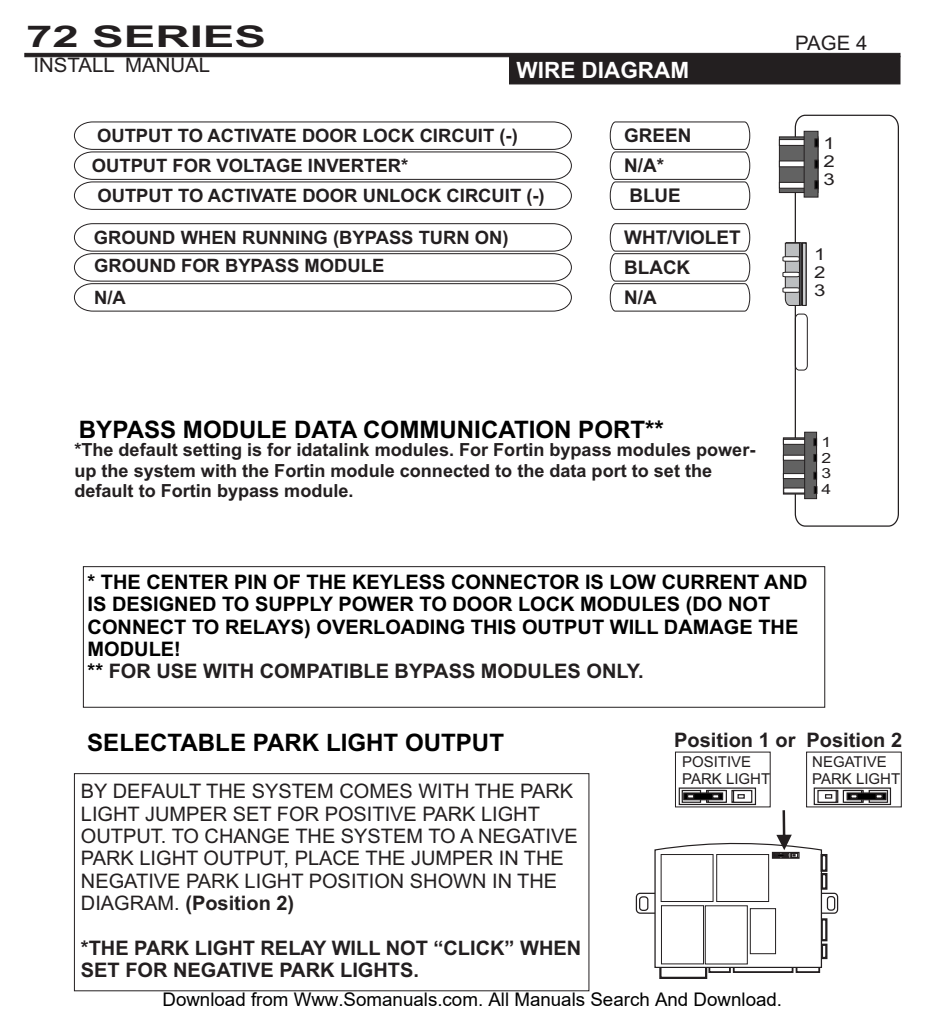
<style>
.page{position:relative;width:945px;height:1035px;background:#fff}
.page>*{position:absolute;margin:0;border:0;box-sizing:border-box;transform-origin:0 0}
.t1{font:700 30px "Arial";color:#231f20;scale:1.58 1}
.t2{font:700 24px "Arial";color:#000}
.t3{font:700 22.5px "Arial";color:#fff}
.t4{font:20px/22.2px "Arial";color:#231f20}
.t5{font:700 20px/22.2px "Arial";color:#000}
.t6{font:700 20px/22.2px "Arial";color:#231f20}
.t7{font:700 19px "Arial";color:#231f20}
.t8{font:18.75px "Arial";color:#000}
.t9{font:700 18.5px "Arial";color:#231f20}
.t10{font:700 18px/20.2px "Arial";color:#231f20}
.t11{font:16.25px/18.2px "Arial";color:#231f20;text-align:justify;scale:1.25 1}
.t12{font:15px/16.8px "Arial";color:#231f20}
.t13{font:14px/15.8px "Arial";color:#231f20;text-align:justify;scale:1.25 1}
.s1{color:#231f20}
.s2{font-weight:700}
</style>
<div class="page">
<svg style="left:24px;top:53px;width:877px;height:32px"></svg>
<svg style="left:794px;top:114px;width:105px;height:413px"></svg>
<div style="left:795px;top:314px;width:13px;height:56px;border:1px solid #231f20;border-radius:4px"></div>
<svg style="left:782px;top:242px;width:25px;height:64px;background:#9a9a9b"></svg>
<div style="left:708px;top:961px;width:23px;height:12px;border:2px solid #231f20"></div>
<div style="left:733px;top:961px;width:60px;height:12px;border:2px solid #231f20"></div>
<div style="left:796px;top:961px;width:24px;height:12px;border:2px solid #231f20"></div>
<div style="left:636px;top:893px;width:30px;height:21px;border:1px solid #231f20;border-radius:4px"></div>
<div style="left:639px;top:896px;width:9px;height:15px;border:1px solid #231f20;border-radius:3px"></div>
<div style="left:659px;top:966px;width:48px;height:13px;border:2px solid #231f20"></div>
<svg style="left:783px;top:432px;width:34px;height:67px"></svg>
<svg style="left:610px;top:121px;width:140px;height:89px"></svg>
<svg style="left:74px;top:121px;width:498px;height:89px"></svg>
<svg style="left:610px;top:223px;width:140px;height:89px"></svg>
<svg style="left:74px;top:223px;width:498px;height:89px"></svg>
<svg style="left:779px;top:131px;width:40px;height:67px"></svg>
<div style="left:83px;top:566px;width:742px;height:142px;border:1px solid #231f20"></div>
<div style="left:74px;top:773px;width:515px;height:218px;border:1px solid #231f20"></div>
<svg style="left:654px;top:751px;width:246px;height:218px"></svg>
<div style="left:806px;top:752px;width:96px;height:55px;border:1px solid #231f20"></div>
<div style="left:716px;top:854px;width:53px;height:48px;border:1px solid #231f20"></div>
<div style="left:705px;top:906px;width:43px;height:58px;border:1px solid #231f20"></div>
<h1 class="t1" style="left:26px;top:26px;width:153px">72 SERIES</h1>
<p class="t4" style="left:33px;top:56px;width:178px">INSTALL MANUAL</p>
<p class="t3" style="left:517px;top:62px;width:174px">WIRE DIAGRAM</p>
<p class="t9" style="left:97px;top:129px;width:422px">OUTPUT TO ACTIVATE DOOR LOCK CIRCUIT (-)</p>
<p class="t7" style="left:624px;top:128px;width:69px">GREEN</p>
<p class="t9" style="left:92px;top:159px;width:318px">OUTPUT FOR VOLTAGE INVERTER*</p>
<p class="t7" style="left:624px;top:158px;width:41px">N/A*</p>
<p class="t9" style="left:97px;top:189px;width:449px">OUTPUT TO ACTIVATE DOOR UNLOCK CIRCUIT (-)</p>
<p class="t7" style="left:629px;top:188px;width:53px">BLUE</p>
<p class="t9" style="left:94px;top:231px;width:416px">GROUND WHEN RUNNING (BYPASS TURN ON)</p>
<p class="t7" style="left:624px;top:230px;width:118px">WHT/VIOLET</p>
<p class="t9" style="left:94px;top:259px;width:292px">GROUND FOR BYPASS MODULE</p>
<p class="t7" style="left:624px;top:260px;width:68px">BLACK</p>
<p class="t9" style="left:94px;top:290px;width:33px">N/A</p>
<p class="t7" style="left:624px;top:290px;width:34px">N/A</p>
<p class="t4" style="left:795px;top:34px;width:74px">PAGE 4</p>
<p class="t11" style="left:824px;top:135px;width:11px">1<br>2<br>3</p>
<p class="t11" style="left:814px;top:247px;width:11px">1<br>2<br>3</p>
<p class="t2" style="left:79px;top:420px;width:587px">BYPASS MODULE DATA COMMUNICATION PORT**</p>
<p class="t10" style="left:74px;top:442px;width:682px">*The default setting is for idatalink modules. For Fortin bypass modules power&shy;up the system with the Fortin module connected to the data port to set the default to Fortin bypass module.</p>
<p class="t13" style="left:821px;top:436px;width:9px">1<br>2<br>3<br>4</p>
<p class="t5" style="left:88px;top:573px;width:722px">* THE CENTER PIN OF THE KEYLESS CONNECTOR IS LOW CURRENT AND IS DESIGNED TO SUPPLY POWER TO DOOR LOCK MODULES (DO NOT CONNECT TO RELAYS) OVERLOADING THIS OUTPUT WILL DAMAGE THE MODULE!<br>** <span class="s1">FOR USE WITH COMPATIBLE BYPASS MODULES ONLY.</span></p>
<p class="t2" style="left:87px;top:734px;width:418px">SELECTABLE PARK LIGHT OUTPUT</p>
<p class="t4" style="left:81px;top:782px;width:498px">BY DEFAULT THE SYSTEM COMES WITH THE PARK LIGHT JUMPER SET FOR POSITIVE PARK LIGHT OUTPUT. TO CHANGE THE SYSTEM TO A NEGATIVE PARK LIGHT OUTPUT, PLACE THE JUMPER IN THE NEGATIVE PARK LIGHT POSITION SHOWN IN THE DIAGRAM. <span class="s2">(Position 2)</span></p>
<p class="t6" style="left:81px;top:938px;width:502px">*THE PARK LIGHT RELAY WILL NOT “CLICK” WHEN<br>SET FOR NEGATIVE PARK LIGHTS.</p>
<p class="t6" style="left:674px;top:731px;width:229px">Position 1 or Position 2</p>
<p class="t12" style="left:682px;top:755px;width:90px">POSITIVE<br>PARK LIGHT</p>
<p class="t12" style="left:812px;top:755px;width:90px">NEGATIVE<br>PARK LIGHT</p>
<p class="t8" style="left:162px;top:989px;width:621px">Download from Www.Somanuals.com. All Manuals Search And Download.</p>
</div>
